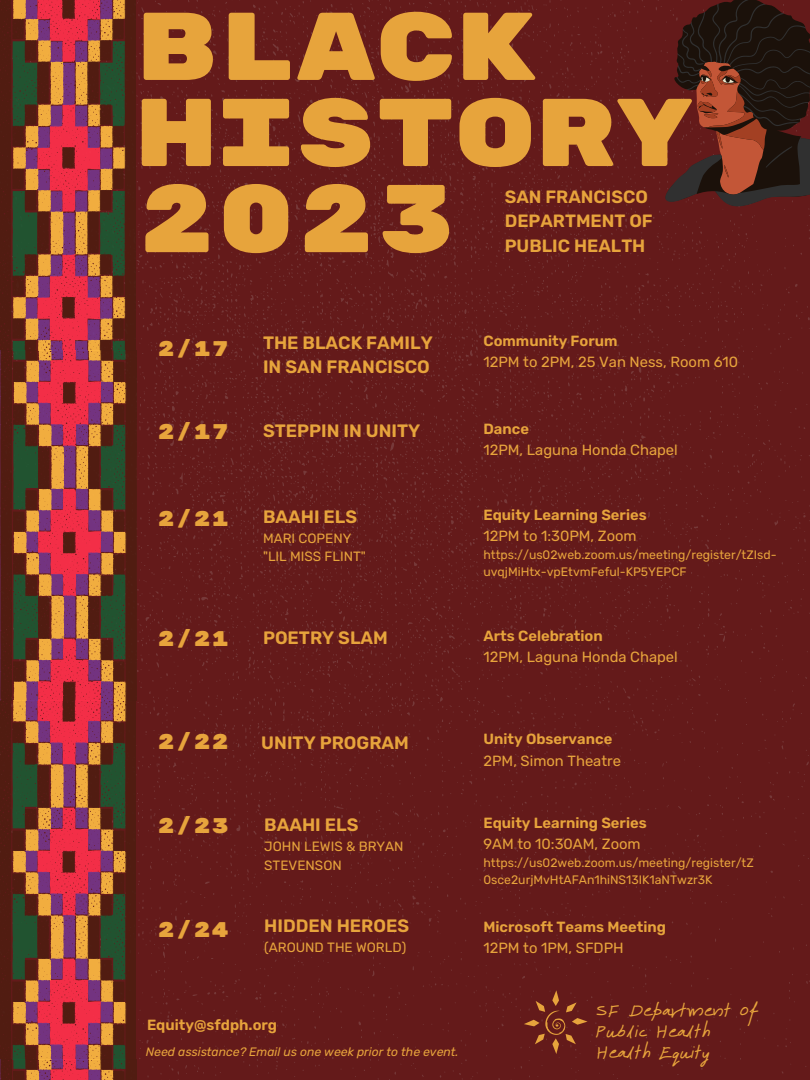
<style>
.page{position:relative;width:810px;height:1080px;background:#641a1a}
.page>*{position:absolute;margin:0;border:0;box-sizing:border-box;transform-origin:0 0}
.t1{font:96.06px/86.1px "Rubik Mono One";letter-spacing:-.02em;color:#e7a43c}
.t2{font:30.62px "Karumbi";color:#e7a43c}
.t3{font:21.19px "Rubik Mono One";color:#e7a43c}
.t4{font:600 17.94px/24.9px "Rubik";color:#e7a43c}
.t5{font:600 17.81px/24.9px "Rubik";color:#e7a43c}
.t6{font:14.75px "Rubik";color:#e7a43c}
.t7{font:600 14.75px "Rubik";color:#e7a43c}
.t8{font:13.5px/18.8px "Rubik";color:#e7a43c}
.t9{font:12.25px/16.9px "Rubik";color:#e7a43c}
.t10{font:italic 12.19px "Rubik";color:#e7a43c}
</style>
<div class="page">
<svg style="left:1px;top:0;width:135px;height:1080px;background:#863f35"></svg>
<svg style="left:658px;top:0;width:152px;height:210px;background:#4b2119"></svg>
<svg style="left:524px;top:990px;width:64px;height:64px;background:#732a1e"></svg>
<h1 class="t1" style="left:136px;top:7px;width:561px">BLACK<br>HISTORY<br>2023</h1>
<h3 class="t5" style="left:505px;top:184px;width:150px">SAN FRANCISCO<br>DEPARTMENT OF<br>PUBLIC HEALTH</h3>
<h3 class="t3" style="left:157px;top:336px;width:73px">2/17</h3>
<h3 class="t4" style="left:263px;top:330px;width:171px">THE BLACK FAMILY<br>IN SAN FRANCISCO</h3>
<p class="t7" style="left:484px;top:332px;width:136px">Community Forum</p>
<p class="t6" style="left:484px;top:353px;width:256px">12PM to 2PM, 25 Van Ness, Room 610</p>
<h3 class="t3" style="left:157px;top:419px;width:73px">2/17</h3>
<h3 class="t4" style="left:263px;top:418px;width:159px">STEPPIN IN UNITY</h3>
<p class="t7" style="left:484px;top:420px;width:47px">Dance</p>
<p class="t6" style="left:484px;top:441px;width:196px">12PM, Laguna Honda Chapel</p>
<h3 class="t3" style="left:157px;top:506px;width:73px">2/21</h3>
<h3 class="t4" style="left:263px;top:505px;width:96px">BAAHI ELS</h3>
<p class="t8" style="left:263px;top:529px;width:104px">MARI COPENY "LIL MISS FLINT"</p>
<p class="t7" style="left:484px;top:506px;width:165px">Equity Learning Series</p>
<p class="t6" style="left:484px;top:527px;width:155px">12PM to 1:30PM, Zoom</p>
<p class="t9" style="left:484px;top:546px;width:295px">https://us02web.zoom.us/meeting/register/tZIsd&shy;uvqjMiHtx-vpEtvmFeful-KP5YEPCF</p>
<h3 class="t3" style="left:157px;top:626px;width:73px">2/21</h3>
<h3 class="t4" style="left:263px;top:625px;width:126px">POETRY SLAM</h3>
<p class="t7" style="left:484px;top:627px;width:121px">Arts Celebration</p>
<p class="t6" style="left:484px;top:648px;width:196px">12PM, Laguna Honda Chapel</p>
<h3 class="t3" style="left:157px;top:730px;width:73px">2/22</h3>
<h3 class="t4" style="left:261px;top:730px;width:149px">UNITY PROGRAM</h3>
<p class="t7" style="left:484px;top:731px;width:130px">Unity Observance</p>
<p class="t6" style="left:484px;top:752px;width:139px">2PM, Simon Theatre</p>
<h3 class="t3" style="left:157px;top:813px;width:73px">2/23</h3>
<h3 class="t3" style="left:157px;top:917px;width:73px">2/24</h3>
<h3 class="t4" style="left:264px;top:812px;width:96px">BAAHI ELS</h3>
<p class="t8" style="left:264px;top:837px;width:141px">JOHN LEWIS &amp; BRYAN<br>STEVENSON</p>
<h3 class="t4" style="left:264px;top:913px;width:146px">HIDDEN HEROES</h3>
<p class="t8" style="left:264px;top:938px;width:143px">(AROUND THE WORLD)</p>
<p class="t7" style="left:484px;top:814px;width:165px">Equity Learning Series</p>
<p class="t6" style="left:484px;top:835px;width:159px">9AM to 10:30AM, Zoom</p>
<p class="t9" style="left:484px;top:854px;width:272px">https://us02web.zoom.us/meeting/register/tZ<br>0sce2urjMvHtAFAn1hiNS13IK1aNTwzr3K</p>
<p class="t7" style="left:484px;top:918px;width:184px">Microsoft Teams Meeting</p>
<p class="t6" style="left:484px;top:939px;width:142px">12PM to 1PM, SFDPH</p>
<p class="t7" style="left:147px;top:1016px;width:132px">Equity@sfdph.org</p>
<p class="t10" style="left:146px;top:1044px;width:314px">Need assistance? Email us one week prior to the event.</p>
<h2 class="t2" style="left:595px;top:986px;width:164px">SF Department of</h2>
<h2 class="t2" style="left:595px;top:1007px;width:117px">Public Health</h2>
<h2 class="t2" style="left:595px;top:1028px;width:117px">Health Equity</h2>
</div>
